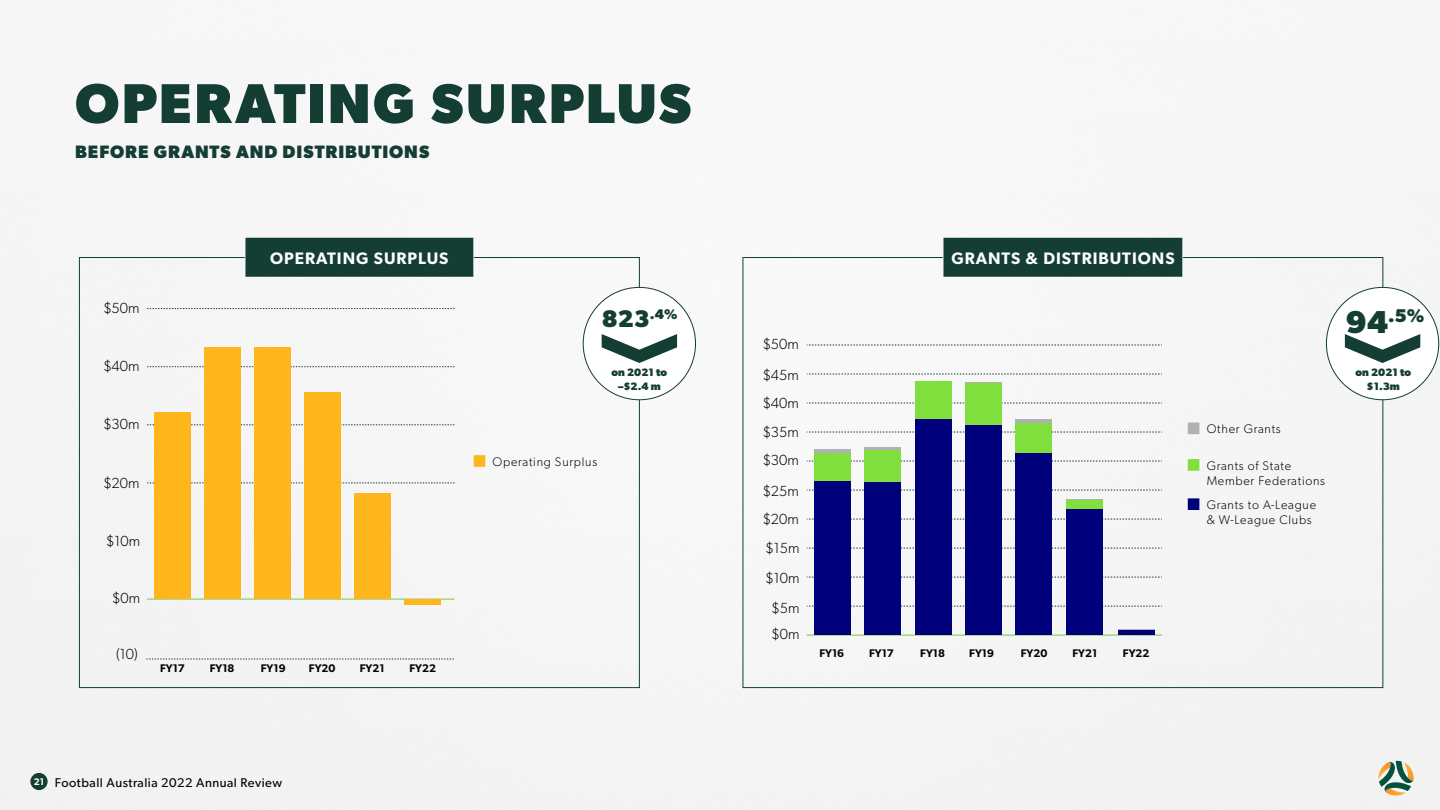
<style>
.page{position:relative;width:1440px;height:810px;background:#fff}
.page>*{position:absolute;margin:0;border:0;box-sizing:border-box;transform-origin:0 0}
.t1{font:700 56.25px "Gibson";letter-spacing:.04em;color:#143e34}
.t2{font:700 24.08px "Gibson";color:#143e34}
.t3{font:700 18.52px "Gibson";color:#143e34}
.t4{font:700 18px "Gibson";letter-spacing:.055em;color:#143e34}
.t5{font:600 16.65px "Gibson";letter-spacing:.06em;color:#fff}
.t6{font:300 14.7px "Gibson";color:#000}
.t7{font:12.75px "Gibson";letter-spacing:.04em;color:#000}
.t8{font:300 12.52px/15px "Gibson";letter-spacing:.06em;color:#000}
.t9{font:600 11.1px "Gibson";color:#000}
.t10{font:700 10.73px/13.8px "Gibson";color:#143e34;text-align:center}
.s1{font-weight:600;font-size:9.68px;color:#fff}
.s2{font-size:31.8px}
</style>
<div class="page">
<div style="left:0;top:3px;width:1440px;height:807px;background:#f6f6f6"></div>
<div style="left:30px;top:773px;width:18px;height:17px;background:#143e34;border-radius:50%"></div>
<div style="left:583px;top:287px;width:113px;height:113px;background:#fff;border-radius:50%"></div>
<hr style="left:147px;top:599px;width:308px;height:1px;background:#7ac743">
<div style="left:474px;top:455px;width:11px;height:12px;background:#ffb61c"></div>
<div style="left:245px;top:237px;width:229px;height:40px;background:#143e34"></div>
<svg style="left:602px;top:334px;width:75px;height:29px"></svg>
<div style="left:943px;top:237px;width:240px;height:40px;background:#143e34"></div>
<div style="left:1326px;top:287px;width:113px;height:113px;background:#fff;border-radius:50%"></div>
<svg style="left:1345px;top:334px;width:75px;height:29px"></svg>
<svg style="left:146px;top:659px;width:308px;height:1px"></svg>
<svg style="left:147px;top:483px;width:308px;height:1px"></svg>
<svg style="left:147px;top:425px;width:308px;height:1px"></svg>
<svg style="left:147px;top:366px;width:308px;height:1px"></svg>
<svg style="left:147px;top:308px;width:308px;height:1px"></svg>
<div style="left:355px;top:494px;width:36px;height:105px;background:#ffb61c"></div>
<div style="left:405px;top:599px;width:36px;height:5px;background:#ffb61c"></div>
<div style="left:305px;top:393px;width:36px;height:206px;background:#ffb61c"></div>
<div style="left:255px;top:347px;width:36px;height:252px;background:#ffb61c"></div>
<div style="left:204px;top:347px;width:36px;height:252px;background:#ffb61c"></div>
<div style="left:154px;top:413px;width:36px;height:186px;background:#ffb61c"></div>
<hr style="left:807px;top:635px;width:355px;height:1px;background:#7ac743">
<svg style="left:807px;top:606px;width:355px;height:1px"></svg>
<svg style="left:807px;top:577px;width:355px;height:1px"></svg>
<svg style="left:807px;top:548px;width:355px;height:1px"></svg>
<svg style="left:807px;top:519px;width:355px;height:1px"></svg>
<svg style="left:807px;top:490px;width:355px;height:1px"></svg>
<svg style="left:807px;top:461px;width:355px;height:1px"></svg>
<svg style="left:807px;top:432px;width:355px;height:1px"></svg>
<svg style="left:807px;top:403px;width:355px;height:1px"></svg>
<svg style="left:807px;top:374px;width:355px;height:1px"></svg>
<svg style="left:807px;top:345px;width:355px;height:1px"></svg>
<div style="left:1188px;top:423px;width:11px;height:11px;background:#afb1b4"></div>
<div style="left:1188px;top:459px;width:11px;height:12px;background:#80df3c"></div>
<div style="left:1188px;top:498px;width:11px;height:12px;background:#00007d"></div>
<div style="left:814px;top:449px;width:36px;height:5px;background:#afb1b4"></div>
<hr style="left:865px;top:447px;width:36px;height:3px;background:#afb1b4">
<div style="left:1016px;top:419px;width:36px;height:5px;background:#afb1b4"></div>
<div style="left:814px;top:454px;width:36px;height:27px;background:#80df3c"></div>
<div style="left:865px;top:450px;width:36px;height:32px;background:#80df3c"></div>
<div style="left:915px;top:381px;width:36px;height:39px;background:#80df3c"></div>
<div style="left:965px;top:383px;width:37px;height:43px;background:#80df3c"></div>
<div style="left:1016px;top:424px;width:36px;height:30px;background:#80df3c"></div>
<div style="left:814px;top:481px;width:36px;height:154px;background:#00007d"></div>
<div style="left:865px;top:482px;width:36px;height:153px;background:#00007d"></div>
<div style="left:915px;top:420px;width:36px;height:215px;background:#00007d"></div>
<div style="left:965px;top:426px;width:37px;height:209px;background:#00007d"></div>
<div style="left:1016px;top:454px;width:36px;height:181px;background:#00007d"></div>
<div style="left:1067px;top:499px;width:36px;height:10px;background:#80df3c"></div>
<hr style="left:1067px;top:499px;width:36px;height:1px;background:#afb1b4">
<div style="left:1067px;top:509px;width:36px;height:126px;background:#00007d"></div>
<hr style="left:1118px;top:629px;width:36px;height:2px;background:#afb1b4">
<hr style="left:1118px;top:631px;width:36px;height:4px;background:#00007d">
<svg style="left:1378px;top:761px;width:36px;height:35px"></svg>
<h1 class="t1" style="left:75px;top:70px;width:618px">OPERATING SURPLUS</h1>
<h3 class="t4" style="left:75px;top:141px;width:356px">BEFORE GRANTS AND DISTRIBUTIONS</h3>
<p class="t6" style="left:103px;top:299px;width:38px">$50m</p>
<p class="t6" style="left:103px;top:357px;width:38px">$40m</p>
<p class="t6" style="left:103px;top:415px;width:38px">$30m</p>
<p class="t6" style="left:103px;top:474px;width:38px">$20m</p>
<p class="t6" style="left:106px;top:532px;width:35px">$10m</p>
<p class="t6" style="left:112px;top:589px;width:29px">$0m</p>
<p class="t6" style="left:116px;top:645px;width:23px">(10)</p>
<h3 class="t5" style="left:270px;top:248px;width:180px">OPERATING SURPLUS</h3>
<p class="t9" style="left:160px;top:661px;width:26px">FY17</p>
<p class="t9" style="left:210px;top:661px;width:26px">FY18</p>
<p class="t9" style="left:261px;top:661px;width:26px">FY19</p>
<p class="t9" style="left:309px;top:661px;width:28px">FY20</p>
<p class="t9" style="left:360px;top:661px;width:26px">FY21</p>
<p class="t9" style="left:410px;top:661px;width:28px">FY22</p>
<p class="t7" style="left:34px;top:775px;width:250px"><span class="s1">21</span> Football Australia 2022 Annual Review</p>
<h2 class="t2" style="left:602px;top:305px;width:77px">823<sup>.4%</sup></h2>
<p class="t10" style="left:612px;top:365px;width:57px">on 2021 to –$2.4 m</p>
<p class="t8" style="left:493px;top:454px;width:106px">Operating Surplus</p>
<h3 class="t5" style="left:952px;top:248px;width:225px">GRANTS &amp; DISTRIBUTIONS</h3>
<p class="t6" style="left:763px;top:335px;width:38px">$50m</p>
<p class="t6" style="left:763px;top:366px;width:38px">$45m</p>
<p class="t6" style="left:763px;top:394px;width:38px">$40m</p>
<p class="t6" style="left:763px;top:423px;width:38px">$35m</p>
<p class="t6" style="left:763px;top:451px;width:38px">$30m</p>
<p class="t6" style="left:763px;top:482px;width:38px">$25m</p>
<p class="t6" style="left:763px;top:510px;width:38px">$20m</p>
<p class="t6" style="left:766px;top:539px;width:35px">$15m</p>
<p class="t6" style="left:766px;top:569px;width:35px">$10m</p>
<p class="t6" style="left:772px;top:599px;width:29px">$5m</p>
<p class="t6" style="left:772px;top:625px;width:29px">$0m</p>
<p class="t9" style="left:819px;top:647px;width:26px">FY16</p>
<p class="t9" style="left:869px;top:647px;width:26px">FY17</p>
<p class="t9" style="left:920px;top:647px;width:26px">FY18</p>
<p class="t9" style="left:969px;top:647px;width:26px">FY19</p>
<p class="t9" style="left:1021px;top:647px;width:28px">FY20</p>
<p class="t9" style="left:1072px;top:647px;width:26px">FY21</p>
<p class="t9" style="left:1123px;top:647px;width:28px">FY22</p>
<p class="t8" style="left:1207px;top:422px;width:76px">Other Grants</p>
<p class="t8" style="left:1207px;top:458px;width:120px">Grants of State<br>Member Federations</p>
<p class="t8" style="left:1207px;top:497px;width:111px">Grants to A-League &amp; W-League Clubs</p>
<h3 class="t3" style="left:1346px;top:305px;width:80px"><span class="s2">94</span>.5%</h3>
<p class="t10" style="left:1356px;top:365px;width:57px">on 2021 to $1.3m</p>
</div>
